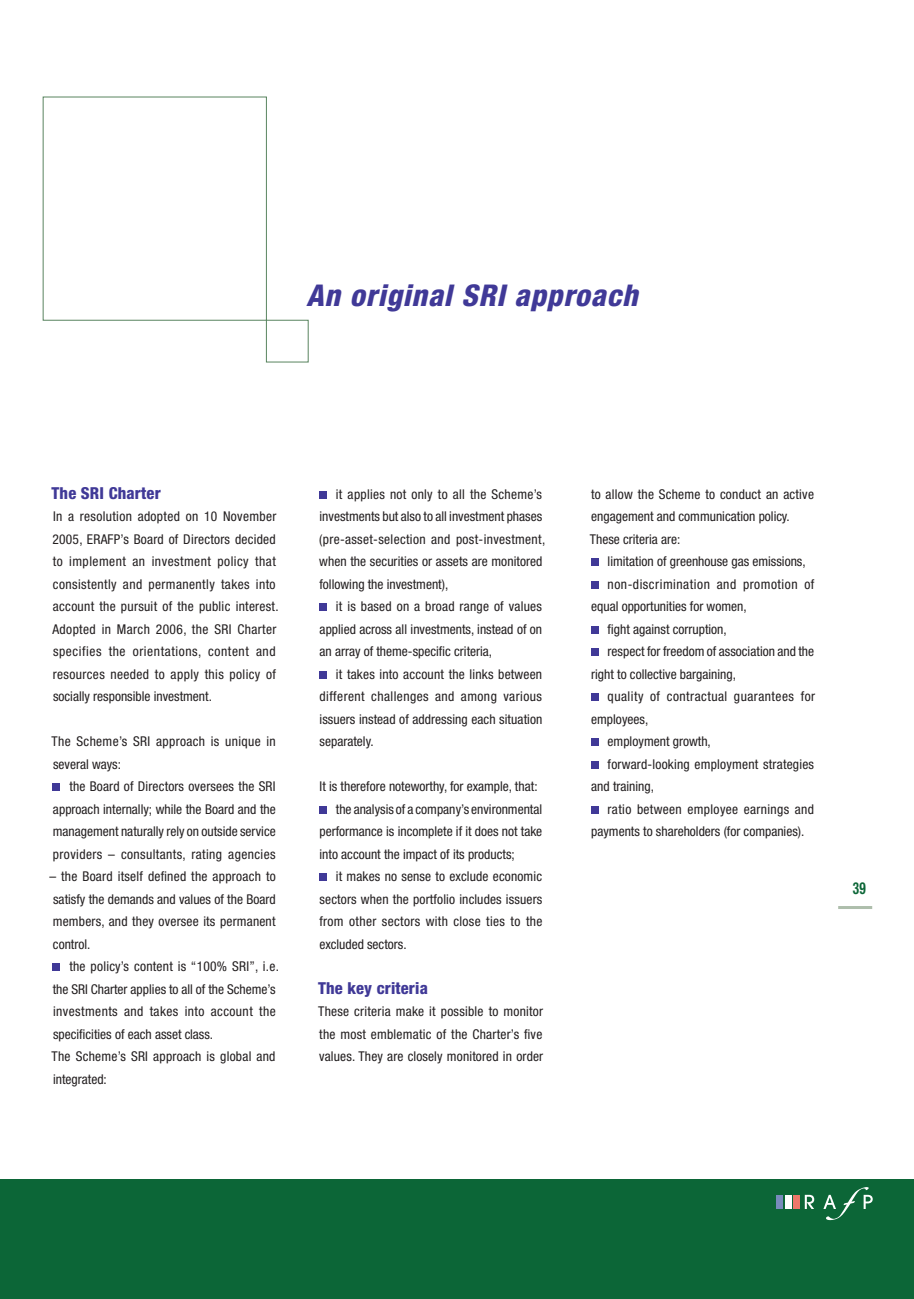
<style>
.page{position:relative;width:914px;height:1299px;background:#fff}
.page>*{position:absolute;margin:0;border:0;box-sizing:border-box;transform-origin:0 0}
._2-TITRE{font:italic 800 condensed 30px "Helvetica Neue LT";letter-spacing:.03em;color:#403997}
._0-TXT{font:800 condensed 16.5px "Helvetica Neue LT";letter-spacing:.01em;color:#403997}
._1-INTER{font:800 condensed 16.5px "Helvetica Neue LT";letter-spacing:.01em;color:#403997}
.t1{font:700 condensed 16.5px "Helvetica Neue LT";color:#0c6637;scale:.8 1}
._0-TXT-2{font:condensed 13.5px/22.5px "Helvetica Neue LT";letter-spacing:.01em;color:#231f20}
._0-TXT-3{font:condensed 13.5px/22.5px "Helvetica Neue LT";letter-spacing:.035em;color:#231f20}
</style>
<div class="page">
<div style="left:0;top:1179px;width:914px;height:120px;background:#0c6637"></div>
<hr style="left:838px;top:906px;width:34px;height:3px;background:#aebeac">
<div style="left:266px;top:320px;width:42px;height:42px;border:1px solid #59845f"></div>
<div style="left:43px;top:97px;width:224px;height:224px;border:1px solid #59845f"></div>
<div style="left:793px;top:1195px;width:6px;height:14px;background:#ed7769"></div>
<div style="left:785px;top:1195px;width:6px;height:14px;background:#fff"></div>
<div style="left:776px;top:1195px;width:7px;height:14px;background:#788bbc"></div>
<svg style="left:804px;top:1195px;width:10px;height:14px"></svg>
<svg style="left:823px;top:1187px;width:49px;height:33px"></svg>
<div style="left:52px;top:783px;width:8px;height:8px;background:#403997"></div>
<div style="left:52px;top:963px;width:8px;height:8px;background:#403997"></div>
<div style="left:319px;top:490px;width:8px;height:8px;background:#403997"></div>
<div style="left:319px;top:603px;width:8px;height:8px;background:#403997"></div>
<div style="left:319px;top:670px;width:8px;height:8px;background:#403997"></div>
<div style="left:319px;top:805px;width:8px;height:8px;background:#403997"></div>
<div style="left:319px;top:873px;width:8px;height:8px;background:#403997"></div>
<div style="left:590px;top:558px;width:8px;height:8px;background:#403997"></div>
<div style="left:590px;top:580px;width:8px;height:8px;background:#403997"></div>
<div style="left:590px;top:625px;width:8px;height:8px;background:#403997"></div>
<div style="left:590px;top:648px;width:8px;height:8px;background:#403997"></div>
<div style="left:590px;top:693px;width:8px;height:8px;background:#403997"></div>
<div style="left:590px;top:738px;width:8px;height:8px;background:#403997"></div>
<div style="left:590px;top:760px;width:8px;height:8px;background:#403997"></div>
<div style="left:590px;top:805px;width:8px;height:8px;background:#403997"></div>
<p class="_2-TITRE" style="left:306px;top:276px;width:333px">An original SRI approach</p>
<p class="_1-INTER" style="left:52px;top:482px;width:111px">The SRI Charter</p>
<p class="_0-TXT-2" style="left:52px;top:505px;width:228px">In a resolution adopted on 10 November 2005, ERAFP’s Board of Directors decided to implement an investment policy that consistently and permanently takes into account the pursuit of the public interest.<br>Adopted in March 2006, the SRI Charter specifies the orientations, content and resources needed to apply this policy of socially responsible investment.</p>
<p class="_0-TXT-2" style="left:52px;top:730px;width:226px">The Scheme’s SRI approach is unique in several ways:</p>
<p class="_0-TXT-2" style="left:53px;top:775px;width:224px;text-align:justify;text-indent:17px">the Board of Directors oversees the SRI approach internally; while the Board and the management naturally rely on outside service providers – consultants, rating agencies</p>
<p class="_0-TXT-2" style="left:49px;top:865px;width:228px;text-align:justify">– the Board itself defined the approach to satisfy the demands and values of the Board members, and they oversee its permanent control.</p>
<p class="_0-TXT-2" style="left:53px;top:955px;width:228px;text-indent:17px">the policy’s content is “100% SRI”, i.e. the SRI Charter applies to all of the Scheme’s investments and takes into account the specificities of each asset class.</p>
<p class="_0-TXT-2" style="left:52px;top:1045px;width:225px">The Scheme’s SRI approach is global and integrated:</p>
<p class="_0-TXT-2" style="left:319px;top:482px;width:227px;text-indent:17px">it applies not only to all the Scheme’s investments but also to all investment phases (pre-asset-selection and post-investment, when the securities or assets are monitored following the investment),</p>
<p class="_0-TXT-2" style="left:319px;top:595px;width:224px;text-align:justify;text-indent:16px">it is based on a broad range of values applied across all investments, instead of on an array of theme-specific criteria,</p>
<p class="_0-TXT-2" style="left:319px;top:662px;width:224px;text-align:justify;text-indent:16px">it takes into account the links between different challenges and among various issuers instead of addressing each situation separately.</p>
<p class="_0-TXT-2" style="left:319px;top:775px;width:219px">It is therefore noteworthy, for example, that:</p>
<p class="_0-TXT-2" style="left:319px;top:797px;width:224px;text-align:justify;text-indent:16px">the analysis of a company’s environmental performance is incomplete if it does not take into account the impact of its products;</p>
<p class="_0-TXT-2" style="left:319px;top:865px;width:224px;text-align:justify;text-indent:16px">it makes no sense to exclude economic sectors when the portfolio includes issuers from other sectors with close ties to the excluded sectors.</p>
<p class="_0-TXT" style="left:318px;top:977px;width:111px">The key criteria</p>
<p class="_0-TXT-2" style="left:318px;top:1000px;width:226px;text-align:justify">These criteria make it possible to monitor the most emblematic of the Charter’s five values. They are closely monitored in order</p>
<p class="_0-TXT-2" style="left:591px;top:482px;width:224px">to allow the Scheme to conduct an active engagement and communication policy.</p>
<p class="_0-TXT-2" style="left:590px;top:527px;width:92px">These criteria are:</p>
<p class="_0-TXT-2" style="left:607px;top:550px;width:200px">limitation of greenhouse gas emissions,</p>
<p class="_0-TXT-3" style="left:591px;top:572px;width:225px;text-indent:16px">non-discrimination and promotion of equal opportunities for women,</p>
<p class="_0-TXT-2" style="left:607px;top:617px;width:121px">fight against corruption,</p>
<p class="_0-TXT-2" style="left:591px;top:640px;width:224px;text-indent:16px">respect for freedom of association and the right to collective bargaining,</p>
<p class="_0-TXT-3" style="left:591px;top:685px;width:225px;text-indent:16px">quality of contractual guarantees for employees,</p>
<p class="_0-TXT-2" style="left:607px;top:730px;width:105px">employment growth,</p>
<p class="_0-TXT-2" style="left:591px;top:752px;width:224px;text-indent:16px">forward-looking employment strategies and training,</p>
<p class="_0-TXT-2" style="left:591px;top:797px;width:224px;text-indent:16px">ratio between employee earnings and payments to shareholders (for companies).</p>
<p class="t1" style="left:853px;top:878px;width:18px">39</p>
</div>
